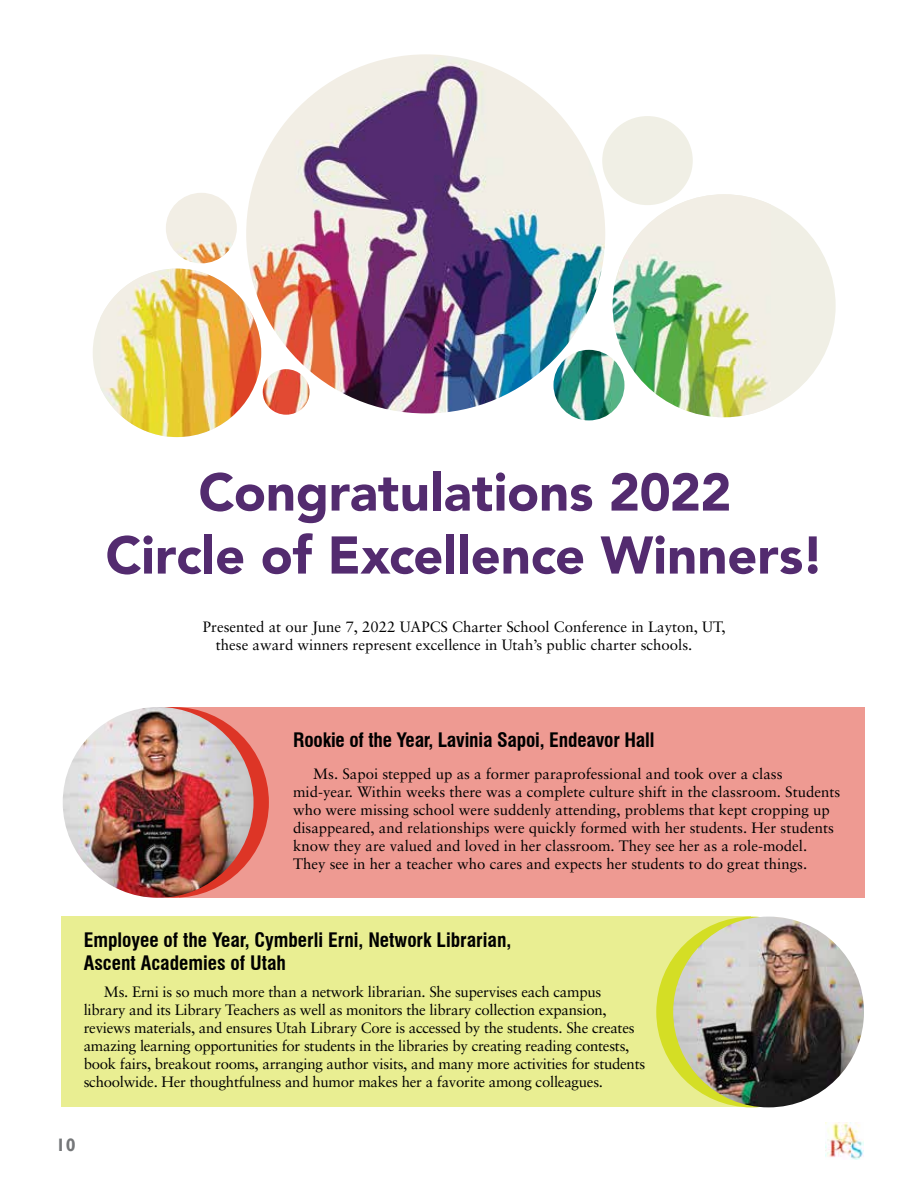
<style>
.page{position:relative;width:918px;height:1188px;background:#fff}
.page>*{position:absolute;margin:0;border:0;box-sizing:border-box;transform-origin:0 0}
.t1{font:900 52.5px/63px "Avenir";color:#532b6f;text-align:center}
.t2{font:700 condensed 19.5px/22.5px "Swiss 721 BT";color:#000}
.t3{font:700 18px "Gill Sans";color:#757779}
.t4{font:15px/18px "Sabon LT Pro";color:#000}
</style>
<div class="page">
<img style="left:826px;top:1122px;width:38px;height:38px">
<div style="left:62px;top:917px;width:689px;height:190px;background:#e9ee92"></div>
<div style="left:613px;top:194px;width:223px;height:223px;background:#f0efe5;border-radius:50%"></div>
<img style="left:613px;top:194px;width:157px;height:223px">
<img style="left:246px;top:54px;width:359px;height:359px;border-radius:180px">
<img style="left:100px;top:269px;width:161px;height:168px">
<div style="left:602px;top:116px;width:91px;height:89px;background:#f0efe5;border-radius:50%"></div>
<img style="left:263px;top:369px;width:47px;height:46px">
<img style="left:553px;top:350px;width:71px;height:70px;border-radius:35px">
<img style="left:166px;top:193px;width:71px;height:70px;border-radius:35px">
<div style="left:179px;top:707px;width:686px;height:191px;background:#ee9a92"></div>
<div style="left:78px;top:707px;width:191px;height:191px;background:#dd3526;border-radius:50%"></div>
<img style="left:63px;top:707px;width:191px;height:191px;border-radius:95px">
<div style="left:656px;top:917px;width:191px;height:190px;background:#d4de25;border-radius:50%"></div>
<img style="left:673px;top:917px;width:191px;height:190px;border-radius:95px">
<h1 class="t1" style="left:106px;top:459px;width:720px">Congratulations 2022<br>Circle of Excellence Winners!</h1>
<p class="t4" style="left:216px;top:618px;width:511px;text-indent:-13px">Presented at our June 7, 2022 UAPCS Charter School Conference in Layton, UT, these award winners represent excellence in Utah’s public charter schools.</p>
<h2 class="t2" style="left:293px;top:728px;width:363px">Rookie of the Year, Lavinia Sapoi, Endeavor Hall</h2>
<p class="t4" style="left:293px;top:765px;width:549px;text-indent:20px">Ms. Sapoi stepped up as a former paraprofessional and took over a class mid-year. Within weeks there was a complete culture shift in the classroom. Students who were missing school were suddenly attending, problems that kept cropping up disappeared, and relationships were quickly formed with her students. Her students know they are valued and loved in her classroom. They see her as a role-model.<br>They see in her a teacher who cares and expects her students to do great things.</p>
<h2 class="t2" style="left:84px;top:929px;width:429px">Employee of the Year, Cymberli Erni, Network Librarian,<br>Ascent Academies of Utah</h2>
<p class="t4" style="left:84px;top:983px;width:563px;text-indent:20px">Ms. Erni is so much more than a network librarian. She supervises each campus library and its Library Teachers as well as monitors the library collection expansion, reviews materials, and ensures Utah Library Core is accessed by the students. She creates amazing learning opportunities for students in the libraries by creating reading contests, book fairs, breakout rooms, arranging author visits, and many more activities for students schoolwide. Her thoughtfulness and humor makes her a favorite among colleagues.</p>
<p class="t3" style="left:56px;top:1134px;width:21px">10</p>
</div>
